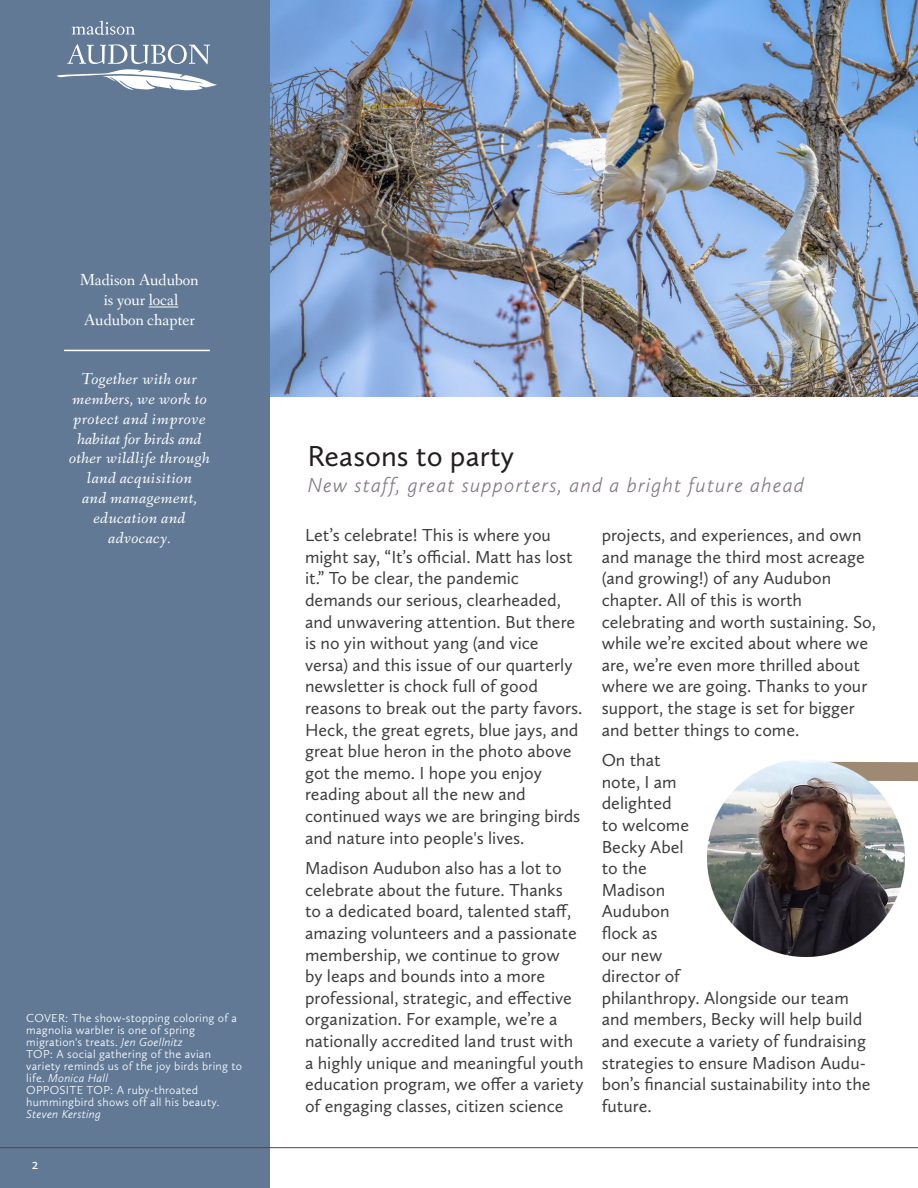
<style>
.page{position:relative;width:918px;height:1188px;background:#fff}
.page>*{position:absolute;margin:0;border:0;box-sizing:border-box;transform-origin:0 0}
.t1{font:30px "Calluna Sans";color:#231f20}
.t2{font:italic 300 21px "Calluna Sans";letter-spacing:.05em;color:#867b86}
.Subhead{font:18px/21.6px "Calluna Sans";color:#3e3e3f}
.t3{font:italic 16.5px/19.8px "Fanwood Text";letter-spacing:.02em;color:#fff;text-align:center}
.t4{font:16.5px/19.8px "Fanwood Text";color:#fff;text-align:center}
.t5{font:15px "Calluna Sans";color:#fff}
.t6{font:300 12px/12px "Calluna Sans";letter-spacing:.02em;color:#fff}
.s1{font-style:italic}
</style>
<div class="page">
<svg style="left:905px;top:762px;width:13px;height:19px"></svg>
<img style="left:270px;top:0;width:647px;height:397px">
<div style="left:0;top:0;width:270px;height:1188px;background:#617995"></div>
<svg style="left:149px;top:307px;width:29px;height:1px"></svg>
<hr style="left:64px;top:350px;width:146px;height:1px;background:#fff">
<hr style="left:0;top:1147px;width:918px;height:1px;background:#52463d">
<svg style="left:72px;top:21px;width:63px;height:14px"></svg>
<svg style="left:57px;top:44px;width:160px;height:46px"></svg>
<img style="left:708px;top:760px;width:197px;height:196px">
<p class="t4" style="left:80px;top:271px;width:120px">Madison Audubon</p>
<p class="t4" style="left:84px;top:291px;width:112px">is your local<br>Audubon chapter</p>
<p class="t3" style="left:69px;top:370px;width:142px">Together with our members, we work to protect and improve habitat for birds and other wildlife through land acquisition<br>and management, education and advocacy.</p>
<p class="t6" style="left:26px;top:1012px;width:212px">COVER: The show-stopping coloring of a magnolia warbler is one of spring migration's treats. <span class="s1">Jen Goellnitz</span></p>
<p class="t6" style="left:26px;top:1048px;width:186px">TOP: A social gathering of the avian</p>
<p class="t6" style="left:26px;top:1060px;width:217px">variety reminds us of the joy birds bring to life. <span class="s1">Monica Hall</span></p>
<p class="t6" style="left:26px;top:1084px;width:195px">OPPOSITE TOP: A ruby-throated hummingbird shows off all his beauty.<br><span class="s1">Steven Kersting</span></p>
<p class="t5" style="left:32px;top:1155px;width:8px">2</p>
<p class="t1" style="left:307px;top:438px;width:208px">Reasons to party</p>
<p class="t2" style="left:307px;top:472px;width:498px">New staff, great supporters, and a bright future ahead</p>
<p class="Subhead" style="left:305px;top:524px;width:279px">Let’s celebrate! This is where you might say, “It’s official. Matt has lost it.” To be clear, the pandemic demands our serious, clearheaded, and unwavering attention. But there is no yin without yang (and vice versa) and this issue of our quarterly newsletter is chock full of good reasons to break out the party favors.<br>Heck, the great egrets, blue jays, and great blue heron in the photo above got the memo. I hope you enjoy reading about all the new and continued ways we are bringing birds and nature into people's lives.</p>
<p class="Subhead" style="left:305px;top:857px;width:280px">Madison Audubon also has a lot to celebrate about the future. Thanks<br>to a dedicated board, talented staff, amazing volunteers and a passionate membership, we continue to grow<br>by leaps and bounds into a more professional, strategic, and effective organization. For example, we’re a nationally accredited land trust with a highly unique and meaningful youth education program, we offer a variety of engaging classes, citizen science</p>
<p class="Subhead" style="left:602px;top:524px;width:276px">projects, and experiences, and own and manage the third most acreage (and growing!) of any Audubon chapter. All of this is worth celebrating and worth sustaining. So, while we’re excited about where we are, we’re even more thrilled about where we are going. Thanks to your support, the stage is set for bigger and better things to come.</p>
<p class="Subhead" style="left:602px;top:749px;width:271px">On that<br>note, I am<br>delighted<br>to welcome<br>Becky Abel<br>to the<br>Madison<br>Audubon<br>flock as<br>our new<br>director of<br>philanthropy. Alongside our team and members, Becky will help build and execute a variety of fundraising strategies to ensure Madison Audu&shy;bon’s financial sustainability into the future.</p>
</div>
